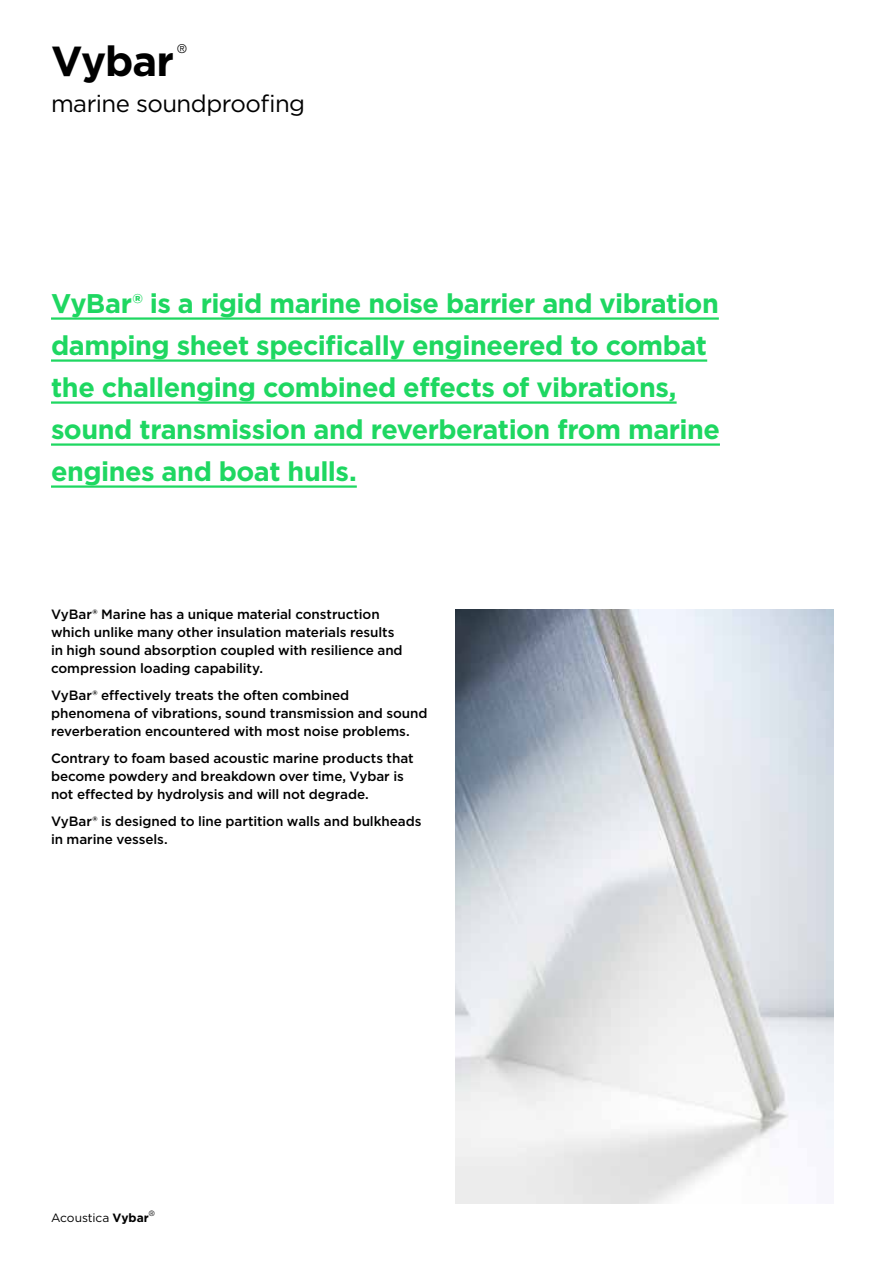
<style>
.page{position:relative;width:893px;height:1263px;background:#fff}
.page>*{position:absolute;margin:0;border:0;box-sizing:border-box;transform-origin:0 0}
.t1{font:700 42px "Gotham";letter-spacing:-.025em;color:#000}
.t2{font:700 27px/42px "Gotham";letter-spacing:-.02em;color:#1ed761}
.t3{font:24px "Gotham";letter-spacing:-.025em;color:#000}
.t4{font:500 13.5px/18px "Gotham";letter-spacing:-.005em;color:#000}
.t5{font:300 12.3px "Helvetica Neue LT Pro";color:#000}
.t6{font:12px "Gotham";letter-spacing:-.005em;color:#000}
.t7{font:300 7.5px "Helvetica Neue LT Pro";color:#000}
.s1{font-weight:700}
</style>
<div class="page">
<img style="left:455px;top:610px;width:378px;height:593px">
<hr style="left:51px;top:317px;width:668px;height:3px;background:#1ed761">
<hr style="left:51px;top:359px;width:656px;height:3px;background:#1ed761">
<hr style="left:51px;top:401px;width:626px;height:3px;background:#1ed761">
<hr style="left:51px;top:443px;width:669px;height:3px;background:#1ed761">
<hr style="left:51px;top:485px;width:306px;height:3px;background:#1ed761">
<h1 class="t1" style="left:51px;top:33px;width:125px">Vybar</h1>
<p class="t5" style="left:177px;top:41px;width:11px">®</p>
<h3 class="t3" style="left:51px;top:89px;width:256px">marine soundproofing</h3>
<h2 class="t2" style="left:51px;top:282px;width:670px">VyBar® is a rigid marine noise barrier and vibration damping sheet specifically engineered to combat the challenging combined effects of vibrations, sound transmission and reverberation from marine engines and boat hulls.</h2>
<p class="t4" style="left:51px;top:605px;width:353px">VyBar® Marine has a unique material construction which unlike many other insulation materials results in high sound absorption coupled with resilience and compression loading capability.</p>
<p class="t4" style="left:51px;top:686px;width:378px">VyBar® effectively treats the often combined phenomena of vibrations, sound transmission and sound reverberation encountered with most noise problems.</p>
<p class="t4" style="left:51px;top:749px;width:364px">Contrary to foam based acoustic marine products that become powdery and breakdown over time, Vybar is not effected by hydrolysis and will not degrade.</p>
<p class="t4" style="left:51px;top:812px;width:372px">VyBar® is designed to line partition walls and bulkheads in marine vessels.</p>
<p class="t6" style="left:51px;top:1210px;width:99px">Acoustica <span class="s1">Vybar</span></p>
<p class="t7" style="left:149px;top:1209px;width:7px">®</p>
</div>
